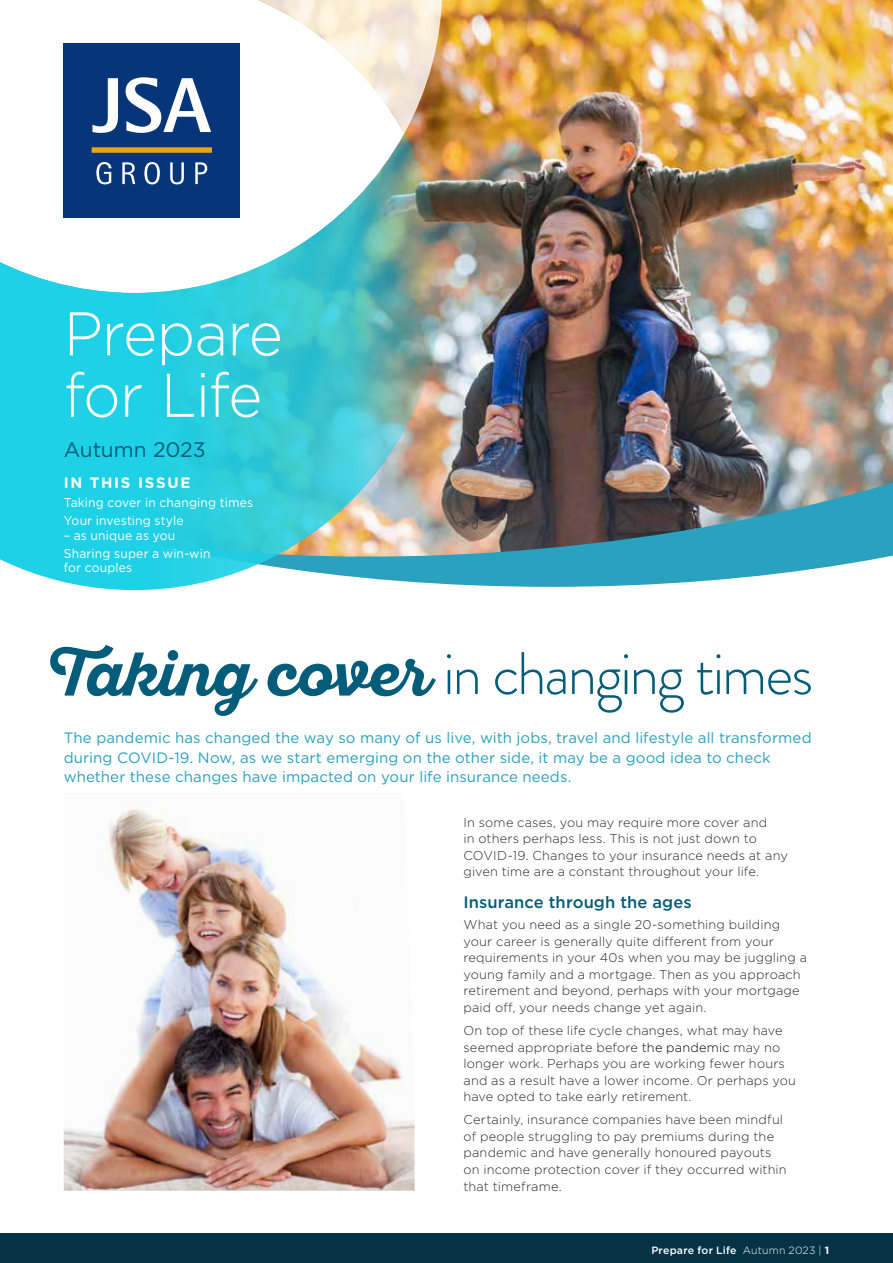
<style>
.page{position:relative;width:893px;height:1263px;background:#fff}
.page>*{position:absolute;margin:0;border:0;box-sizing:border-box;transform-origin:0 0}
.t1{font:300 61.5px/61.5px "Gotham";letter-spacing:-.02em;color:#fff;scale:.95 1}
.t2{font:300 60px "Brandon Grotesque";letter-spacing:-.035em;color:#035c7a}
.t3{font:21px "Gotham";letter-spacing:-.01em;color:#035c7a}
.t4{font:500 16.5px "Gotham";letter-spacing:.005em;color:#035c7a}
.t5{font:15px/19.5px "Gotham";letter-spacing:.005em;color:#29a1bf}
.t6{font:700 15px "Gotham";letter-spacing:.11em;color:#fff}
.t7{font:300 12.75px/16.6px "Gotham";letter-spacing:.015em;color:#292829}
.t8{font:12.75px/18.5px "Gotham";letter-spacing:.015em;color:#fff;scale:.95 1}
.t9{font:500 10.5px "Gotham";letter-spacing:.02em;color:#fff}
.s1{font-family:"Sant Elia Script";font-weight:700;font-size:61.5px}
.s2{color:#000}
.s3{font-weight:300}
.s4{font-weight:700}
</style>
<div class="page">
<img style="left:64px;top:806px;width:351px;height:385px">
<svg style="left:442px;top:562px;width:416px;height:25px;fill:#29a1bf"></svg>
<img style="left:442px;top:0;width:451px;height:562px">
<svg style="left:404px;top:0;width:38px;height:133px;background:#dcbea0"></svg>
<svg style="left:63px;top:0;width:341px;height:133px"></svg>
<img style="left:0;top:133px;width:442px;height:457px">
<div style="left:0;top:1233px;width:893px;height:30px;background:#053345"></div>
<div style="left:64px;top:44px;width:176px;height:174px;background:#06357a"></div>
<svg style="left:92px;top:78px;width:26px;height:55px"></svg>
<svg style="left:126px;top:77px;width:85px;height:56px"></svg>
<svg style="left:92px;top:147px;width:120px;height:6px"></svg>
<svg style="left:96px;top:162px;width:15px;height:22px"></svg>
<svg style="left:122px;top:162px;width:13px;height:22px"></svg>
<svg style="left:144px;top:162px;width:16px;height:22px"></svg>
<svg style="left:170px;top:162px;width:14px;height:22px"></svg>
<svg style="left:195px;top:162px;width:12px;height:22px"></svg>
<h1 class="t1" style="left:64px;top:301px;width:232px">Prepare for Life</h1>
<h3 class="t3" style="left:64px;top:436px;width:143px">Autumn 2023</h3>
<p class="t6" style="left:64px;top:473px;width:128px">IN THIS ISSUE</p>
<p class="t8" style="left:64px;top:493px;width:201px">Taking cover in changing times<br>Your investing style</p>
<p class="t8" style="left:64px;top:525px;width:156px">– as unique as you<br>Sharing super a win-win</p>
<p class="t8" style="left:64px;top:558px;width:74px">for couples</p>
<h2 class="t2" style="left:44px;top:632px;width:770px"><span class="s1">Taking cover</span> in changing times</h2>
<p class="t5" style="left:64px;top:728px;width:749px">The pandemic has changed the way so many of us live, with jobs, travel and lifestyle all transformed during COVID-19. Now, as we start emerging on the other side, it may be a good idea to check whether these changes have impacted on your life insurance needs.</p>
<p class="t7" style="left:463px;top:813px;width:326px">In some cases, you may require more cover and<br>in others perhaps less. This is not just down to COVID-19. Changes to your insurance needs at any given time are a constant throughout your life.</p>
<p class="t4" style="left:463px;top:891px;width:230px">Insurance through the ages</p>
<p class="t7" style="left:463px;top:916px;width:345px">What you need as a single 20-something building your career is generally quite different from your requirements in your 40s when you may be juggling a young family and a mortgage. Then as you approach retirement and beyond, perhaps with your mortgage paid off, your needs change yet again.</p>
<p class="t7" style="left:463px;top:1022px;width:334px">On top of these life cycle changes, what may have seemed appropriate before <span class="s2">the pandemic</span> may no longer work. Perhaps you are working fewer hours and as a result have a lower income. Or perhaps you have opted to take early retirement.</p>
<p class="t7" style="left:463px;top:1111px;width:325px">Certainly, insurance companies have been mindful of people struggling to pay premiums during the pandemic and have generally honoured payouts on income protection cover if they occurred within that timeframe.</p>
<p class="t9" style="left:651px;top:1244px;width:179px">Prepare for Life <span class="s3">Autumn 2023 |</span> <span class="s4">1</span></p>
</div>
